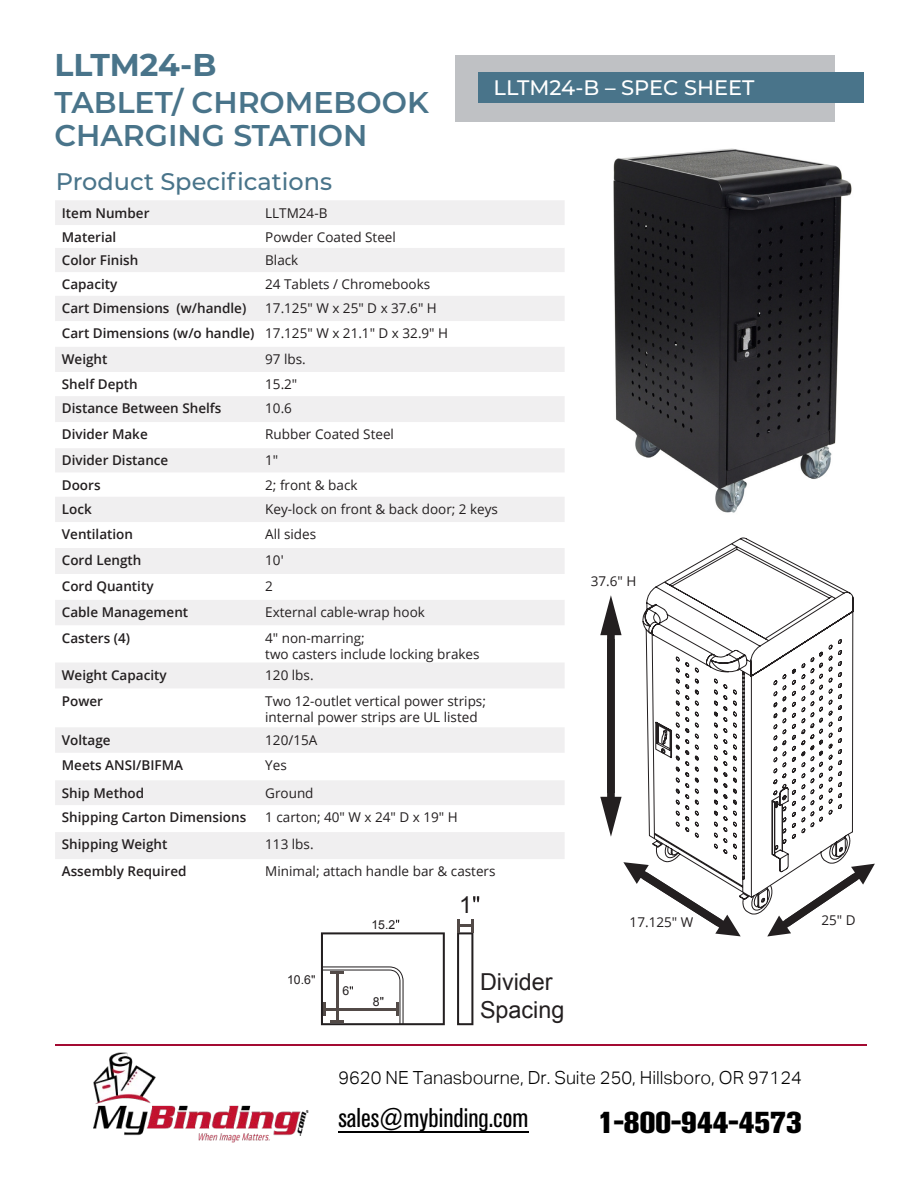
<style>
.page{position:relative;width:918px;height:1188px;background:#fff}
.page>*{position:absolute;margin:0;border:0;box-sizing:border-box;transform-origin:0 0}
.t1{font:700 31.5px "Montserrat";color:#49748a}
.t2{font:600 30px/33px "Montserrat";color:#49748a}
.t3{font:800 30px "Akzidenz Grotesk BE";color:#000}
.t4{font:condensed 27px "Akzidenz Grotesk BE";color:#000}
.t5{font:500 24px "Montserrat";color:#49748a}
.t6{font:23.4px/28px "Arial";color:#231f20}
.t7{font:500 21px "Montserrat";color:#fff}
.t8{font:300 18px "Aktiv Grotesk";color:#000}
.t9{font:13.5px "Open Sans";color:#231f20}
.t10{font:600 13.5px "Open Sans";color:#231f20}
.t11{font:12.3px "Arial";color:#231f20}
</style>
<div class="page">
<div style="left:456px;top:55px;width:379px;height:67px;background:#bfc1c4"></div>
<div style="left:478px;top:72px;width:386px;height:31px;background:#49748a"></div>
<svg style="left:55px;top:200px;width:510px;height:659px;fill:#f0eff0"></svg>
<svg style="left:55px;top:225px;width:510px;height:23px"></svg>
<svg style="left:55px;top:321px;width:510px;height:227px"></svg>
<svg style="left:457px;top:919px;width:16px;height:106px"></svg>
<svg style="left:473px;top:896px;width:6px;height:6px"></svg>
<svg style="left:321px;top:932px;width:124px;height:93px"></svg>
<img style="left:613px;top:148px;width:239px;height:365px">
<svg style="left:767px;top:864px;width:108px;height:72px"></svg>
<svg style="left:600px;top:595px;width:22px;height:242px"></svg>
<svg style="left:623px;top:862px;width:118px;height:74px"></svg>
<svg style="left:642px;top:538px;width:213px;height:377px"></svg>
<img style="left:94px;top:1052px;width:214px;height:90px">
<hr style="left:338px;top:1131px;width:190px;height:1px;background:#000">
<hr style="left:55px;top:1044px;width:811px;height:1px;background:#a30a32">
<p class="t1" style="left:54px;top:42px;width:164px">LLTM24-B</p>
<p class="t2" style="left:54px;top:85px;width:376px">TABLET/ CHROMEBOOK<br>CHARGING STATION</p>
<p class="t5" style="left:56px;top:165px;width:278px">Product Specifications</p>
<p class="t7" style="left:494px;top:73px;width:263px">LLTM24-B – SPEC SHEET</p>
<p class="t10" style="left:62px;top:203px;width:89px">Item Number</p>
<p class="t9" style="left:265px;top:203px;width:64px">LLTM24-B</p>
<p class="t10" style="left:62px;top:228px;width:56px">Material</p>
<p class="t9" style="left:265px;top:228px;width:132px">Powder Coated Steel</p>
<p class="t10" style="left:62px;top:251px;width:78px">Color Finish</p>
<p class="t9" style="left:265px;top:251px;width:35px">Black</p>
<p class="t10" style="left:62px;top:275px;width:57px">Capacity</p>
<p class="t9" style="left:265px;top:275px;width:167px">24 Tablets / Chromebooks</p>
<p class="t10" style="left:62px;top:299px;width:186px">Cart Dimensions (w/handle)</p>
<p class="t9" style="left:265px;top:299px;width:173px">17.125" W x 25" D x 37.6" H</p>
<p class="t10" style="left:62px;top:324px;width:194px">Cart Dimensions (w/o handle)</p>
<p class="t9" style="left:265px;top:324px;width:184px">17.125" W x 21.1" D x 32.9" H</p>
<p class="t10" style="left:62px;top:350px;width:47px">Weight</p>
<p class="t9" style="left:265px;top:350px;width:42px">97 lbs.</p>
<p class="t10" style="left:62px;top:375px;width:77px">Shelf Depth</p>
<p class="t9" style="left:265px;top:375px;width:34px">15.2"</p>
<p class="t10" style="left:62px;top:399px;width:161px">Distance Between Shelfs</p>
<p class="t9" style="left:265px;top:399px;width:28px">10.6</p>
<p class="t10" style="left:62px;top:425px;width:87px">Divider Make</p>
<p class="t9" style="left:265px;top:425px;width:130px">Rubber Coated Steel</p>
<p class="t10" style="left:62px;top:451px;width:108px">Divider Distance</p>
<p class="t9" style="left:265px;top:451px;width:15px">1"</p>
<p class="t10" style="left:62px;top:476px;width:40px">Doors</p>
<p class="t9" style="left:265px;top:476px;width:94px">2; front &amp; back</p>
<p class="t10" style="left:62px;top:500px;width:31px">Lock</p>
<p class="t9" style="left:265px;top:500px;width:234px">Key-lock on front &amp; back door; 2 keys</p>
<p class="t10" style="left:62px;top:525px;width:73px">Ventilation</p>
<p class="t9" style="left:265px;top:525px;width:53px">All sides</p>
<p class="t10" style="left:62px;top:551px;width:81px">Cord Length</p>
<p class="t9" style="left:265px;top:551px;width:20px">10'</p>
<p class="t10" style="left:62px;top:577px;width:93px">Cord Quantity</p>
<p class="t9" style="left:265px;top:577px;width:9px">2</p>
<p class="t10" style="left:62px;top:603px;width:128px">Cable Management</p>
<p class="t9" style="left:265px;top:603px;width:161px">External cable-wrap hook</p>
<p class="t10" style="left:62px;top:628px;width:70px">Casters (4)</p>
<p class="t9" style="left:265px;top:628px;width:101px">4" non-marring;</p>
<p class="t9" style="left:265px;top:645px;width:216px">two casters include locking brakes</p>
<p class="t10" style="left:62px;top:666px;width:106px">Weight Capacity</p>
<p class="t9" style="left:265px;top:666px;width:50px">120 lbs.</p>
<p class="t10" style="left:62px;top:692px;width:43px">Power</p>
<p class="t9" style="left:265px;top:692px;width:222px">Two 12-outlet vertical power strips;</p>
<p class="t9" style="left:265px;top:708px;width:214px">internal power strips are UL listed</p>
<p class="t10" style="left:62px;top:730px;width:50px">Voltage</p>
<p class="t9" style="left:265px;top:730px;width:54px">120/15A</p>
<p class="t10" style="left:62px;top:756px;width:123px">Meets ANSI/BIFMA</p>
<p class="t9" style="left:265px;top:756px;width:23px">Yes</p>
<p class="t10" style="left:62px;top:783px;width:84px">Ship Method</p>
<p class="t9" style="left:265px;top:783px;width:50px">Ground</p>
<p class="t10" style="left:62px;top:808px;width:186px">Shipping Carton Dimensions</p>
<p class="t9" style="left:265px;top:808px;width:194px">1 carton; 40" W x 24" D x 19" H</p>
<p class="t10" style="left:62px;top:835px;width:107px">Shipping Weight</p>
<p class="t9" style="left:265px;top:835px;width:50px">113 lbs.</p>
<p class="t10" style="left:62px;top:862px;width:126px">Assembly Required</p>
<p class="t9" style="left:265px;top:862px;width:232px">Minimal; attach handle bar &amp; casters</p>
<p class="t11" style="left:287px;top:972px;width:25px">10.6</p>
<p class="t11" style="left:342px;top:983px;width:8px">6</p>
<p class="t11" style="left:371px;top:916px;width:25px">15.2</p>
<p class="t11" style="left:373px;top:993px;width:8px">8</p>
<h3 class="t6" style="left:459px;top:891px;width:14px">1</h3>
<h3 class="t6" style="left:480px;top:968px;width:86px">Divider<br>Spacing</h3>
<p class="t9" style="left:591px;top:572px;width:47px">37.6" H</p>
<p class="t9" style="left:630px;top:913px;width:65px">17.125" W</p>
<p class="t9" style="left:821px;top:911px;width:36px">25" D</p>
<h3 class="t8" style="left:338px;top:1068px;width:465px">9620 NE Tanasbourne, Dr. Suite 250, Hillsboro, OR 97124</h3>
<h3 class="t4" style="left:338px;top:1103px;width:192px">sales@mybinding.com</h3>
<h2 class="t3" style="left:598px;top:1105px;width:205px">1-800-944-4573</h2>
</div>
